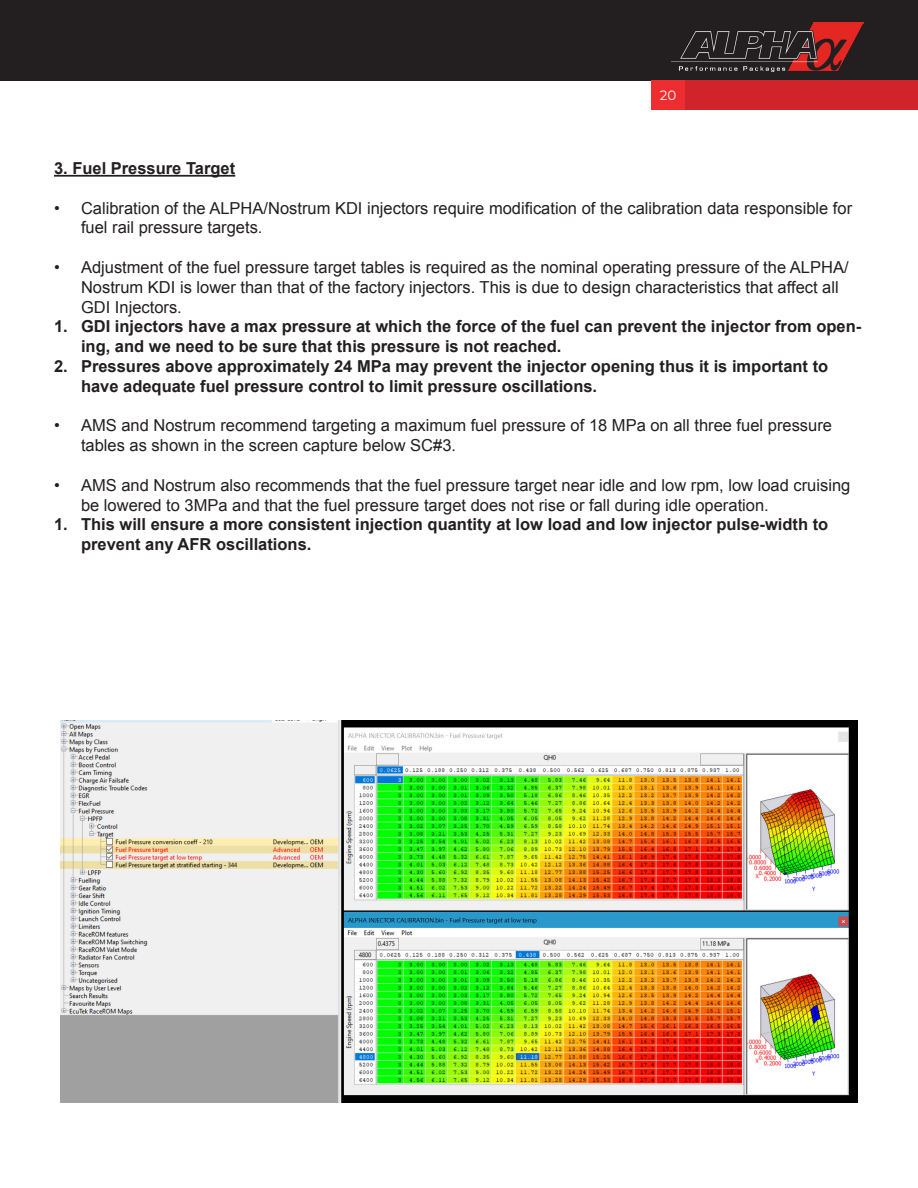
<style>
.page{position:relative;width:918px;height:1188px;background:#fff}
.page>*{position:absolute;margin:0;border:0;box-sizing:border-box;transform-origin:0 0}
.t1{font:16.5px/19.8px "Arial";color:#231f20}
.t2{font:700 16.5px/19.8px "Arial";color:#231f20}
.t3{font:13.5px "Montserrat";color:#fff}
</style>
<div class="page">
<div style="left:0;top:0;width:918px;height:80px;background:#231f20"></div>
<div style="left:652px;top:80px;width:266px;height:30px;background:#d1232a"></div>
<div style="left:651px;top:80px;width:34px;height:30px;background:#ee2d30"></div>
<img style="left:672px;top:23px;width:192px;height:49px">
<hr style="left:54px;top:175px;width:181px;height:2px;background:#231f20">
<img style="left:61px;top:720px;width:796px;height:383px">
<p class="t3" style="left:660px;top:86px;width:18px">20</p>
<p class="t2" style="left:54px;top:159px;width:183px">3. Fuel Pressure Target</p>
<p class="t1" style="left:81px;top:198px;width:773px;text-indent:-27px">• Calibration of the ALPHA/Nostrum KDI injectors require modification of the calibration data responsible for fuel rail pressure targets.</p>
<p class="t1" style="left:81px;top:257px;width:769px;text-indent:-27px">• Adjustment of the fuel pressure target tables is required as the nominal operating pressure of the ALPHA/<br>Nostrum KDI is lower than that of the factory injectors. This is due to design characteristics that affect all<br>GDI Injectors.</p>
<p class="t2" style="left:81px;top:317px;width:782px;text-indent:-27px">1. GDI injectors have a max pressure at which the force of the fuel can prevent the injector from open&shy;ing, and we need to be sure that this pressure is not reached.</p>
<p class="t2" style="left:81px;top:357px;width:749px;text-indent:-27px">2. Pressures above approximately 24 MPa may prevent the injector opening thus it is important to have adequate fuel pressure control to limit pressure oscillations.</p>
<p class="t1" style="left:81px;top:416px;width:753px;text-indent:-27px">• AMS and Nostrum recommend targeting a maximum fuel pressure of 18 MPa on all three fuel pressure tables as shown in the screen capture below SC#3.</p>
<p class="t1" style="left:81px;top:475px;width:771px;text-indent:-27px">• AMS and Nostrum also recommends that the fuel pressure target near idle and low rpm, low load cruising be lowered to 3MPa and that the fuel pressure target does not rise or fall during idle operation.</p>
<p class="t2" style="left:81px;top:515px;width:749px;text-indent:-27px">1. This will ensure a more consistent injection quantity at low load and low injector pulse-width to prevent any AFR oscillations.</p>
</div>
